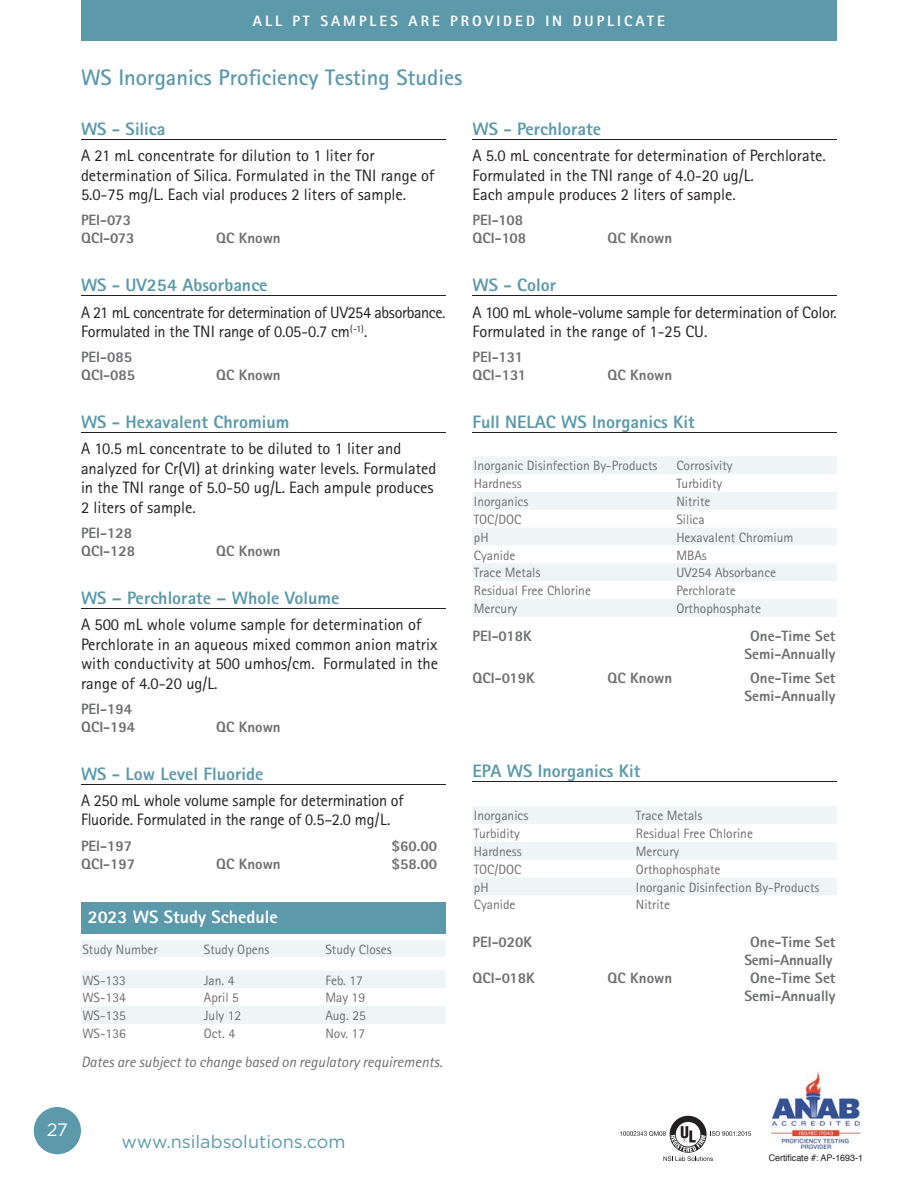
<style>
.page{position:relative;width:918px;height:1188px;background:#fff}
.page>*{position:absolute;margin:0;border:0;box-sizing:border-box;transform-origin:0 0}
.t1{font:700 22.5px "Rotis Sans Serif";color:#5c99ab}
.t2{font:800 18px "Rotis Sans Serif";color:#5c99ab}
.t3{font:18px "Gotham";color:#5c99ab}
.t4{font:800 18px "Rotis Sans Serif";color:#fff}
.t5{font:18px "Gotham";color:#fff}
.t6{font:16.5px/19.5px "Rotis Sans Serif";color:#231f20}
.t7{font:16.5px/19.5px "Rotis Sans Serif";letter-spacing:-.025em;color:#231f20}
.t8{font:16.5px/19.5px "Rotis Sans Serif";letter-spacing:-.02em;color:#231f20}
.t9{font:800 15px/18px "Rotis Sans Serif";color:#6d6e70}
.t10{font:italic 15px "Rotis Sans Serif";color:#6d6e70}
.t11{font:800 15px "Rotis Sans Serif";letter-spacing:.2em;color:#fff}
.t12{font:13.5px "Rotis Sans Serif";color:#6d6e70}
.t13{font:9.15px "Helvetica";letter-spacing:-.005em;color:#231f20}
</style>
<div class="page">
<div style="left:81px;top:0;width:756px;height:40px;background:#5c99ab"></div>
<hr style="left:81px;top:139px;width:365px;height:1px;background:#231f20">
<hr style="left:81px;top:295px;width:365px;height:1px;background:#231f20">
<hr style="left:81px;top:432px;width:365px;height:1px;background:#231f20">
<hr style="left:81px;top:608px;width:365px;height:1px;background:#231f20">
<hr style="left:472px;top:432px;width:365px;height:1px;background:#231f20">
<svg style="left:473px;top:456px;width:364px;height:161px;fill:#eff4f6"></svg>
<hr style="left:472px;top:139px;width:365px;height:1px;background:#231f20">
<hr style="left:472px;top:295px;width:365px;height:1px;background:#231f20">
<hr style="left:472px;top:781px;width:365px;height:1px;background:#231f20">
<svg style="left:473px;top:806px;width:364px;height:89px"></svg>
<div style="left:81px;top:902px;width:365px;height:31px;background:#5c99ab"></div>
<svg style="left:81px;top:940px;width:364px;height:84px"></svg>
<hr style="left:81px;top:784px;width:365px;height:1px;background:#231f20">
<div style="left:34px;top:1107px;width:47px;height:47px;background:#5c99ab;border-radius:50%"></div>
<img style="left:771px;top:1071px;width:89px;height:78px">
<svg style="left:620px;top:1116px;width:131px;height:45px"></svg>
<p class="t11" style="left:253px;top:15px;width:414px">ALL PT SAMPLES ARE PROVIDED IN DUPLICATE</p>
<h1 class="t1" style="left:81px;top:69px;width:383px">WS Inorganics Proficiency Testing Studies</h1>
<p class="t2" style="left:81px;top:122px;width:86px">WS - Silica</p>
<p class="t6" style="left:81px;top:148px;width:355px">A 21 mL concentrate for dilution to 1 liter for determination of Silica. Formulated in the TNI range of<br>5.0-75 mg/L. Each vial produces 2 liters of sample.</p>
<p class="t9" style="left:81px;top:213px;width:55px">PEI-073<br>QCI-073</p>
<p class="t9" style="left:216px;top:231px;width:66px">QC Known</p>
<p class="t2" style="left:81px;top:278px;width:188px">WS - UV254 Absorbance</p>
<p class="t7" style="left:81px;top:304px;width:366px">A 21 mL concentrate for determination of UV254 absorbance.<br>Formulated in the TNI range of 0.05-0.7 cm<sup>(-1)</sup>.</p>
<p class="t9" style="left:81px;top:350px;width:56px">PEI-085<br>QCI-085</p>
<p class="t9" style="left:216px;top:368px;width:66px">QC Known</p>
<p class="t2" style="left:81px;top:415px;width:210px">WS - Hexavalent Chromium</p>
<p class="t6" style="left:81px;top:441px;width:357px">A 10.5 mL concentrate to be diluted to 1 liter and analyzed for Cr(VI) at drinking water levels. Formulated in the TNI range of 5.0-50 ug/L. Each ampule produces 2 liters of sample.</p>
<p class="t9" style="left:81px;top:525px;width:56px">PEI-128<br>QCI-128</p>
<p class="t9" style="left:216px;top:543px;width:66px">QC Known</p>
<p class="t2" style="left:81px;top:591px;width:260px">WS – Perchlorate – Whole Volume</p>
<p class="t6" style="left:81px;top:616px;width:359px">A 500 mL whole volume sample for determination of Perchlorate in an aqueous mixed common anion matrix with conductivity at 500 umhos/cm. Formulated in the range of 4.0-20 ug/L.</p>
<p class="t9" style="left:81px;top:701px;width:56px">PEI-194<br>QCI-194</p>
<p class="t9" style="left:216px;top:719px;width:66px">QC Known</p>
<p class="t2" style="left:472px;top:122px;width:130px">WS - Perchlorate</p>
<p class="t6" style="left:472px;top:148px;width:355px">A 5.0 mL concentrate for determination of Perchlorate.<br>Formulated in the TNI range of 4.0-20 ug/L.<br>Each ampule produces 2 liters of sample.</p>
<p class="t9" style="left:472px;top:213px;width:55px">PEI-108<br>QCI-108</p>
<p class="t9" style="left:608px;top:231px;width:66px">QC Known</p>
<p class="t2" style="left:472px;top:278px;width:85px">WS - Color</p>
<p class="t8" style="left:472px;top:304px;width:366px">A 100 mL whole-volume sample for determination of Color.<br>Formulated in the range of 1-25 CU.</p>
<p class="t9" style="left:472px;top:350px;width:55px">PEI-131<br>QCI-131</p>
<p class="t9" style="left:608px;top:368px;width:66px">QC Known</p>
<p class="t2" style="left:472px;top:415px;width:224px">Full NELAC WS Inorganics Kit</p>
<p class="t12" style="left:474px;top:461px;width:185px">Inorganic Disinfection By-Products</p>
<p class="t12" style="left:676px;top:461px;width:58px">Corrosivity</p>
<p class="t12" style="left:474px;top:479px;width:49px">Hardness</p>
<p class="t12" style="left:676px;top:479px;width:47px">Turbidity</p>
<p class="t12" style="left:474px;top:496px;width:56px">Inorganics</p>
<p class="t12" style="left:676px;top:496px;width:36px">Nitrite</p>
<p class="t12" style="left:474px;top:514px;width:49px">TOC/DOC</p>
<p class="t12" style="left:676px;top:514px;width:30px">Silica</p>
<p class="t12" style="left:474px;top:532px;width:16px">pH</p>
<p class="t12" style="left:676px;top:532px;width:119px">Hexavalent Chromium</p>
<p class="t12" style="left:474px;top:550px;width:43px">Cyanide</p>
<p class="t12" style="left:676px;top:550px;width:32px">MBAs</p>
<p class="t12" style="left:474px;top:568px;width:68px">Trace Metals</p>
<p class="t12" style="left:676px;top:568px;width:101px">UV254 Absorbance</p>
<p class="t12" style="left:474px;top:586px;width:119px">Residual Free Chlorine</p>
<p class="t12" style="left:676px;top:586px;width:61px">Perchlorate</p>
<p class="t12" style="left:474px;top:603px;width:45px">Mercury</p>
<p class="t12" style="left:676px;top:603px;width:86px">Orthophosphate</p>
<p class="t9" style="left:472px;top:628px;width:61px">PEI-018K</p>
<p class="t9" style="left:744px;top:628px;width:93px;text-align:center">One-Time Set<br>Semi-Annually</p>
<p class="t9" style="left:472px;top:671px;width:64px">QCI-019K</p>
<p class="t9" style="left:608px;top:671px;width:66px">QC Known</p>
<p class="t9" style="left:744px;top:671px;width:93px;text-align:center">One-Time Set<br>Semi-Annually</p>
<p class="t2" style="left:81px;top:767px;width:184px">WS - Low Level Fluoride</p>
<p class="t6" style="left:81px;top:792px;width:324px">A 250 mL whole volume sample for determination of<br>Fluoride. Formulated in the range of 0.5–2.0 mg/L.</p>
<p class="t9" style="left:81px;top:838px;width:53px">PEI-197</p>
<p class="t9" style="left:392px;top:838px;width:47px">$60.00</p>
<p class="t9" style="left:81px;top:856px;width:56px">QCI-197</p>
<p class="t9" style="left:216px;top:856px;width:66px">QC Known</p>
<p class="t9" style="left:392px;top:856px;width:47px">$58.00</p>
<p class="t4" style="left:88px;top:910px;width:192px">2023 WS Study Schedule</p>
<p class="t12" style="left:82px;top:944px;width:77px">Study Number</p>
<p class="t12" style="left:204px;top:944px;width:67px">Study Opens</p>
<p class="t12" style="left:325px;top:944px;width:68px">Study Closes</p>
<p class="t12" style="left:82px;top:975px;width:45px">WS-133</p>
<p class="t12" style="left:204px;top:975px;width:32px">Jan. 4</p>
<p class="t12" style="left:325px;top:975px;width:39px">Feb. 17</p>
<p class="t12" style="left:82px;top:993px;width:45px">WS-134</p>
<p class="t12" style="left:204px;top:993px;width:37px">April 5</p>
<p class="t12" style="left:325px;top:993px;width:41px">May 19</p>
<p class="t12" style="left:82px;top:1011px;width:45px">WS-135</p>
<p class="t12" style="left:204px;top:1011px;width:39px">July 12</p>
<p class="t12" style="left:325px;top:1011px;width:42px">Aug. 25</p>
<p class="t12" style="left:82px;top:1028px;width:45px">WS-136</p>
<p class="t12" style="left:204px;top:1028px;width:33px">Oct. 4</p>
<p class="t12" style="left:325px;top:1028px;width:41px">Nov. 17</p>
<p class="t10" style="left:81px;top:1057px;width:363px">Dates are subject to change based on regulatory requirements.</p>
<p class="t2" style="left:472px;top:764px;width:169px">EPA WS Inorganics Kit</p>
<p class="t12" style="left:474px;top:811px;width:56px">Inorganics</p>
<p class="t12" style="left:636px;top:811px;width:68px">Trace Metals</p>
<p class="t12" style="left:474px;top:829px;width:47px">Turbidity</p>
<p class="t12" style="left:636px;top:829px;width:119px">Residual Free Chlorine</p>
<p class="t12" style="left:474px;top:846px;width:49px">Hardness</p>
<p class="t12" style="left:636px;top:846px;width:45px">Mercury</p>
<p class="t12" style="left:474px;top:864px;width:49px">TOC/DOC</p>
<p class="t12" style="left:636px;top:864px;width:86px">Orthophosphate</p>
<p class="t12" style="left:474px;top:882px;width:16px">pH</p>
<p class="t12" style="left:636px;top:882px;width:185px">Inorganic Disinfection By-Products</p>
<p class="t12" style="left:474px;top:900px;width:43px">Cyanide</p>
<p class="t12" style="left:636px;top:900px;width:36px">Nitrite</p>
<p class="t9" style="left:472px;top:934px;width:61px">PEI-020K</p>
<p class="t9" style="left:744px;top:934px;width:93px;text-align:center">One-Time Set<br>Semi-Annually</p>
<p class="t9" style="left:472px;top:970px;width:64px">QCI-018K</p>
<p class="t9" style="left:608px;top:970px;width:66px">QC Known</p>
<p class="t9" style="left:744px;top:970px;width:93px;text-align:center">One-Time Set<br>Semi-Annually</p>
<p class="t5" style="left:47px;top:1122px;width:23px">27</p>
<p class="t3" style="left:122px;top:1133px;width:226px">www.nsilabsolutions.com</p>
<p class="t13" style="left:769px;top:1154px;width:96px">Certificate #: AP-1693-1</p>
</div>
